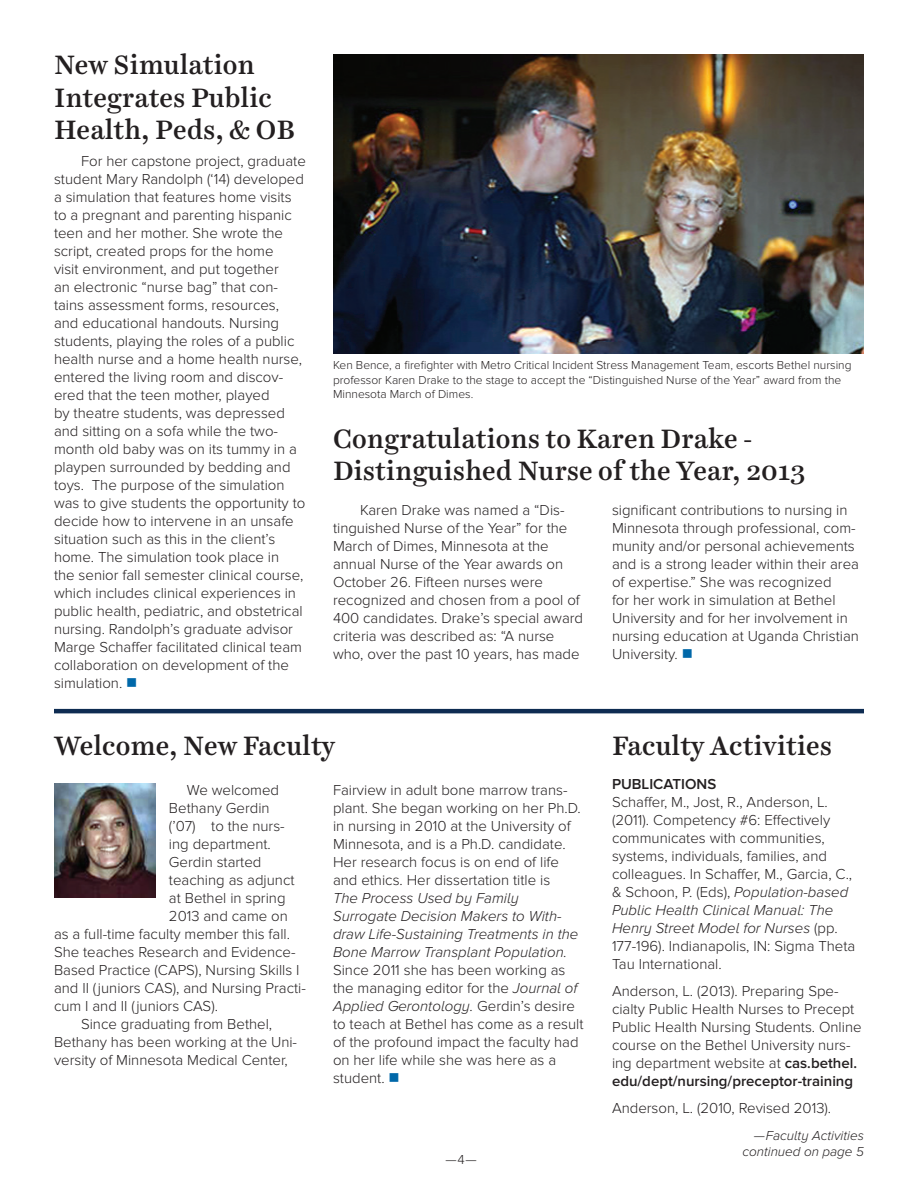
<style>
.page{position:relative;width:918px;height:1188px;background:#fff}
.page>*{position:absolute;margin:0;border:0;box-sizing:border-box;transform-origin:0 0}
.t1{font:500 27px "Harriet Text";color:#231f20}
.t2{font:300 15px/18px "Proxima Nova";color:#231f20}
.t3{font:italic 300 15px "Proxima Nova A";color:#231f20}
.t4{font:600 15px "Proxima Nova";color:#231f20}
.t5{font:italic 300 13.5px "Proxima Nova A";color:#231f20}
.t6{font:300 13.5px "Proxima Nova";color:#231f20}
.t7{font:300 12px/14.4px "Proxima Nova";color:#231f20}
.s1{color:#0068a9}
.s2{font-family:"Proxima Nova A";font-style:italic}
.s3{font-weight:600}
</style>
<div class="page">
<img style="left:333px;top:54px;width:531px;height:299px">
<hr style="left:54px;top:709px;width:810px;height:4px;background:#0e2c52">
<img style="left:54px;top:783px;width:101px;height:115px">
<p class="t1" style="left:54px;top:46px;width:202px">New Simulation</p>
<p class="t1" style="left:54px;top:79px;width:220px">Integrates Public</p>
<p class="t1" style="left:54px;top:111px;width:243px">Health, Peds, &amp; OB</p>
<p class="t2" style="left:54px;top:152px;width:253px;text-indent:27px">For her capstone project, graduate student Mary Randolph (‘14) developed a simulation that features home visits to a pregnant and parenting hispanic teen and her mother. She wrote the script, created props for the home<br>visit environment, and put together<br>an electronic “nurse bag” that con&shy;tains assessment forms, resources, and educational handouts. Nursing students, playing the roles of a public health nurse and a home health nurse, entered the living room and discov&shy;ered that the teen mother, played<br>by theatre students, was depressed and sitting on a sofa while the two&shy;month old baby was on its tummy in a playpen surrounded by bedding and toys. The purpose of the simulation was to give students the opportunity to decide how to intervene in an unsafe situation such as this in the client’s home. The simulation took place in<br>the senior fall semester clinical course, which includes clinical experiences in public health, pediatric, and obstetrical nursing. Randolph’s graduate advisor Marge Schaffer facilitated clinical team collaboration on development of the simulation. <span class="s1">■</span></p>
<p class="t7" style="left:333px;top:358px;width:520px">Ken Bence, a firefighter with Metro Critical Incident Stress Management Team, escorts Bethel nursing professor Karen Drake to the stage to accept the “Distinguished Nurse of the Year” award from the<br>Minnesota March of Dimes.</p>
<p class="t1" style="left:333px;top:420px;width:421px">Congratulations to Karen Drake -</p>
<p class="t1" style="left:333px;top:452px;width:474px">Distinguished Nurse of the Year, 2013</p>
<p class="t2" style="left:333px;top:501px;width:252px;text-indent:27px">Karen Drake was named a “Dis&shy;tinguished Nurse of the Year” for the March of Dimes, Minnesota at the annual Nurse of the Year awards on October 26. Fifteen nurses were recognized and chosen from a pool of 400 candidates. Drake’s special award criteria was described as: “A nurse who, over the past 10 years, has made</p>
<p class="t2" style="left:612px;top:501px;width:249px">significant contributions to nursing in Minnesota through professional, com&shy;munity and/or personal achievements and is a strong leader within their area of expertise.” She was recognized<br>for her work in simulation at Bethel University and for her involvement in nursing education at Uganda Christian University. <span class="s1">■</span></p>
<p class="t1" style="left:54px;top:727px;width:283px">Welcome, New Faculty</p>
<p class="t2" style="left:333px;top:781px;width:249px">Fairview in adult bone marrow trans&shy;plant. She began working on her Ph.D. in nursing in 2010 at the University of Minnesota, and is a Ph.D. candidate.<br>Her research focus is on end of life and ethics. Her dissertation title is</p>
<p class="t3" style="left:333px;top:890px;width:188px">The Process Used by Family</p>
<p class="t2" style="left:333px;top:907px;width:252px"><span class="s2">Surrogate Decision Makers to With&shy;draw Life-Sustaining Treatments in the Bone Marrow Transplant Population.<br></span>Since 2011 she has been working as the managing editor for the <span class="s2">Journal of Applied Gerontology.</span> Gerdin’s desire to teach at Bethel has come as a result of the profound impact the faculty had on her life while she was here as a student. <span class="s1">■</span></p>
<p class="t2" style="left:187px;top:781px;width:94px">We welcomed</p>
<p class="t2" style="left:169px;top:799px;width:102px">Bethany Gerdin</p>
<p class="t2" style="left:169px;top:817px;width:117px">(’07) to the nurs-</p>
<p class="t2" style="left:169px;top:835px;width:103px">ing department.</p>
<p class="t2" style="left:169px;top:853px;width:94px">Gerdin started</p>
<p class="t2" style="left:169px;top:871px;width:127px">teaching as adjunct</p>
<p class="t2" style="left:169px;top:889px;width:118px">at Bethel in spring</p>
<p class="t2" style="left:169px;top:907px;width:120px">2013 and came on</p>
<p class="t2" style="left:54px;top:925px;width:238px">as a full-time faculty member this fall.</p>
<p class="t2" style="left:54px;top:943px;width:243px">She teaches Research and Evidence-</p>
<p class="t2" style="left:54px;top:961px;width:247px">Based Practice (CAPS), Nursing Skills I</p>
<p class="t2" style="left:54px;top:979px;width:254px">and II (juniors CAS), and Nursing Practi-</p>
<p class="t2" style="left:54px;top:997px;width:166px">cum I and II (juniors CAS).</p>
<p class="t2" style="left:54px;top:1015px;width:245px;text-indent:27px">Since graduating from Bethel,<br>Bethany has been working at the Uni&shy;versity of Minnesota Medical Center,</p>
<p class="t6" style="left:446px;top:1152px;width:33px">—4—</p>
<p class="t1" style="left:612px;top:727px;width:222px">Faculty Activities</p>
<p class="t4" style="left:612px;top:776px;width:106px">PUBLICATIONS</p>
<p class="t2" style="left:612px;top:793px;width:245px">Schaffer, M., Jost, R., Anderson, L. (2011). Competency #6: Effectively communicates with communities, systems, individuals, families, and colleagues. In Schaffer, M., Garcia, C., &amp; Schoon, P. (Eds), <span class="s2">Population-based Public Health Clinical Manual: The Henry Street Model for Nurses</span> (pp.<br>177-196). Indianapolis, IN: Sigma Theta Tau International.</p>
<p class="t2" style="left:612px;top:982px;width:251px">Anderson, L. (2013). Preparing Spe&shy;cialty Public Health Nurses to Precept Public Health Nursing Students. Online course on the Bethel University nurs&shy;ing department website at <span class="s3">cas.bethel. edu/dept/nursing/preceptor-training</span></p>
<p class="t2" style="left:612px;top:1099px;width:221px">Anderson, L. (2010, Revised 2013).</p>
<p class="t5" style="left:754px;top:1128px;width:112px">—Faculty Activities</p>
<p class="t5" style="left:742px;top:1144px;width:123px">continued on page 5</p>
</div>
